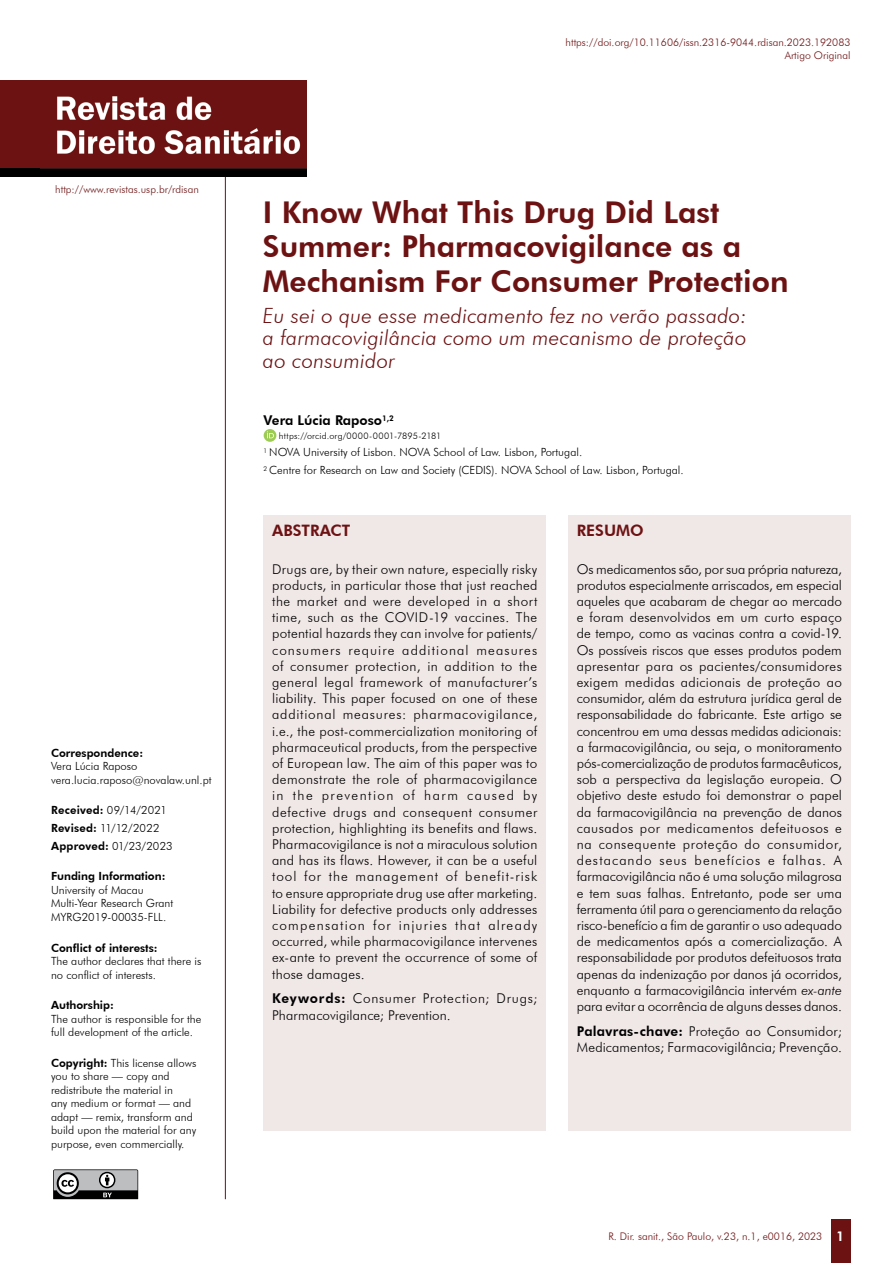
<style>
.page{position:relative;width:893px;height:1263px;background:#fff}
.page>*{position:absolute;margin:0;border:0;box-sizing:border-box;transform-origin:0 0}
.t1{font:800 30px/34.5px "Futura BT";color:#6d1213}
.t2{font:italic 300 21px/22.5px "Futura BT";letter-spacing:.01em;color:#6d1213;text-align:justify}
.t3{font:800 15.75px "Futura BT";color:#6d1213}
.t4{font:300 13.5px/16.2px "Futura BT";letter-spacing:.01em;color:#000;text-align:justify}
.t5{font:800 13.5px "Futura BT";color:#000}
.t6{font:300 11.25px/13.5px "Futura BT";color:#000}
.t7{font:800 11.25px "Futura BT";color:#000}
.t8{font:300 10.5px/12.6px "Futura BT";color:#6d1213;text-align:right}
.t9{font:300 9px "Futura BT";letter-spacing:.025em;color:#000}
.s1{font-weight:800}
.s2{font-style:italic}
.s3{font-weight:800;font-size:13.5px;color:#fff}
</style>
<div class="page">
<div style="left:831px;top:1220px;width:20px;height:43px;background:#6d1213"></div>
<div style="left:0;top:165px;width:48px;height:11px;background:#000"></div>
<div style="left:0;top:80px;width:51px;height:88px;background:#6d1213"></div>
<div style="left:264px;top:516px;width:282px;height:615px;background:#f0e7e7"></div>
<div style="left:568px;top:516px;width:282px;height:615px;background:#f0e7e7"></div>
<svg style="left:53px;top:1169px;width:85px;height:30px;background:#7e7f80"></svg>
<svg style="left:264px;top:429px;width:12px;height:13px"></svg>
<svg style="left:267px;top:431px;width:7px;height:7px"></svg>
<hr style="left:225px;top:170px;width:1px;height:1029px;background:#6d1213">
<img style="left:40px;top:80px;width:266px;height:96px">
<p class="t8" style="left:55px;top:183px;width:145px">http://www.revistas.usp.br/rdisan</p>
<p class="t7" style="left:51px;top:746px;width:94px">Correspondence:</p>
<p class="t6" style="left:51px;top:760px;width:162px">Vera Lúcia Raposo vera.lucia.raposo@novalaw.unl.pt</p>
<p class="t6" style="left:51px;top:801px;width:123px;line-height:17.7px"><span class="s1">Received:</span> 09/14/2021<br><span class="s1">Revised:</span> 11/12/2022<br><span class="s1">Approved:</span> 01/23/2023</p>
<p class="t7" style="left:51px;top:870px;width:116px">Funding Information:</p>
<p class="t6" style="left:51px;top:883px;width:124px">University of Macau<br>Multi-Year Research Grant<br>MYRG2019-00035-FLL.</p>
<p class="t7" style="left:51px;top:941px;width:108px">Conflict of interests:</p>
<p class="t6" style="left:51px;top:954px;width:152px">The author declares that there is no conflict of interests.</p>
<p class="t7" style="left:51px;top:998px;width:64px">Authorship:</p>
<p class="t6" style="left:51px;top:1012px;width:152px">The author is responsible for the full development of the article.</p>
<p class="t6" style="left:51px;top:1056px;width:147px"><span class="s1">Copyright:</span> This license allows you to share — copy and redistribute the material in<br>any medium or format — and adapt — remix, transform and build upon the material for any purpose, even commercially.</p>
<p class="t8" style="left:566px;top:36px;width:286px">https://doi.org/10.11606/issn.2316-9044.rdisan.2023.192083<br>Artigo Original</p>
<h1 class="t1" style="left:263px;top:194px;width:527px">I Know What This Drug Did Last<br>Summer: Pharmacovigilance as a<br>Mechanism For Consumer Protection</h1>
<h2 class="t2" style="left:263px;top:304px;width:485px">Eu sei o que esse medicamento fez no verão passado: a farmacovigilância como um mecanismo de proteção ao consumidor</h2>
<p class="t5" style="left:264px;top:412px;width:132px">Vera Lúcia Raposo<sup>1,2</sup></p>
<p class="t9" style="left:279px;top:430px;width:164px">https://orcid.org/0000-0001-7895-2181</p>
<p class="t6" style="left:264px;top:443px;width:422px;line-height:17.7px"><sup>1</sup> NOVA University of Lisbon. NOVA School of Law. Lisbon, Portugal.<br><sup>2</sup> Centre for Research on Law and Society (CEDIS). NOVA School of Law. Lisbon, Portugal.</p>
<p class="t3" style="left:272px;top:521px;width:80px">ABSTRACT</p>
<p class="t4" style="left:272px;top:560px;width:267px">Drugs are, by their own nature, especially risky products, in particular those that just reached the market and were developed in a short time, such as the COVID-19 vaccines. The potential hazards they can involve for patients/ consumers require additional measures of consumer protection, in addition to the general legal framework of manufacturer’s liability. This paper focused on one of these additional measures: pharmacovigilance, i.e., the post-commercialization monitoring of pharmaceutical products, from the perspective of European law. The aim of this paper was to demonstrate the role of pharmacovigilance in the prevention of harm caused by defective drugs and consequent consumer protection, highlighting its benefits and flaws.<br>Pharmacovigilance is not a miraculous solution and has its flaws. However, it can be a useful tool for the management of benefit-risk to ensure appropriate drug use after marketing.<br>Liability for defective products only addresses compensation for injuries that already occurred, while pharmacovigilance intervenes ex-ante to prevent the occurrence of some of those damages.</p>
<p class="t4" style="left:272px;top:990px;width:267px"><span class="s1">Keywords:</span> Consumer Protection; Drugs;<br>Pharmacovigilance; Prevention.</p>
<p class="t3" style="left:577px;top:521px;width:69px">RESUMO</p>
<p class="t4" style="left:577px;top:560px;width:267px">Os medicamentos são, por sua própria natureza, produtos especialmente arriscados, em especial aqueles que acabaram de chegar ao mercado e foram desenvolvidos em um curto espaço de tempo, como as vacinas contra a covid-19.<br>Os possíveis riscos que esses produtos podem apresentar para os pacientes/consumidores exigem medidas adicionais de proteção ao consumidor, além da estrutura jurídica geral de responsabilidade do fabricante. Este artigo se concentrou em uma dessas medidas adicionais: a farmacovigilância, ou seja, o monitoramento pós-comercialização de produtos farmacêuticos, sob a perspectiva da legislação europeia. O objetivo deste estudo foi demonstrar o papel da farmacovigilância na prevenção de danos causados por medicamentos defeituosos e na consequente proteção do consumidor, destacando seus benefícios e falhas. A farmacovigilância não é uma solução milagrosa e tem suas falhas. Entretanto, pode ser uma ferramenta útil para o gerenciamento da relação risco-benefício a fim de garantir o uso adequado de medicamentos após a comercialização. A responsabilidade por produtos defeituosos trata apenas da indenização por danos já ocorridos, enquanto a farmacovigilância intervém <span class="s2">ex-ante </span>para evitar a ocorrência de alguns desses danos.</p>
<p class="t4" style="left:577px;top:1023px;width:267px"><span class="s1">Palavras-chave:</span> Proteção ao Consumidor;<br>Medicamentos; Farmacovigilância; Prevenção.</p>
<p class="t8" style="left:608px;top:1230px;width:237px">R. Dir. sanit., São Paulo, v.23, n.1, e0016, 2023 <span class="s3">1</span></p>
</div>
